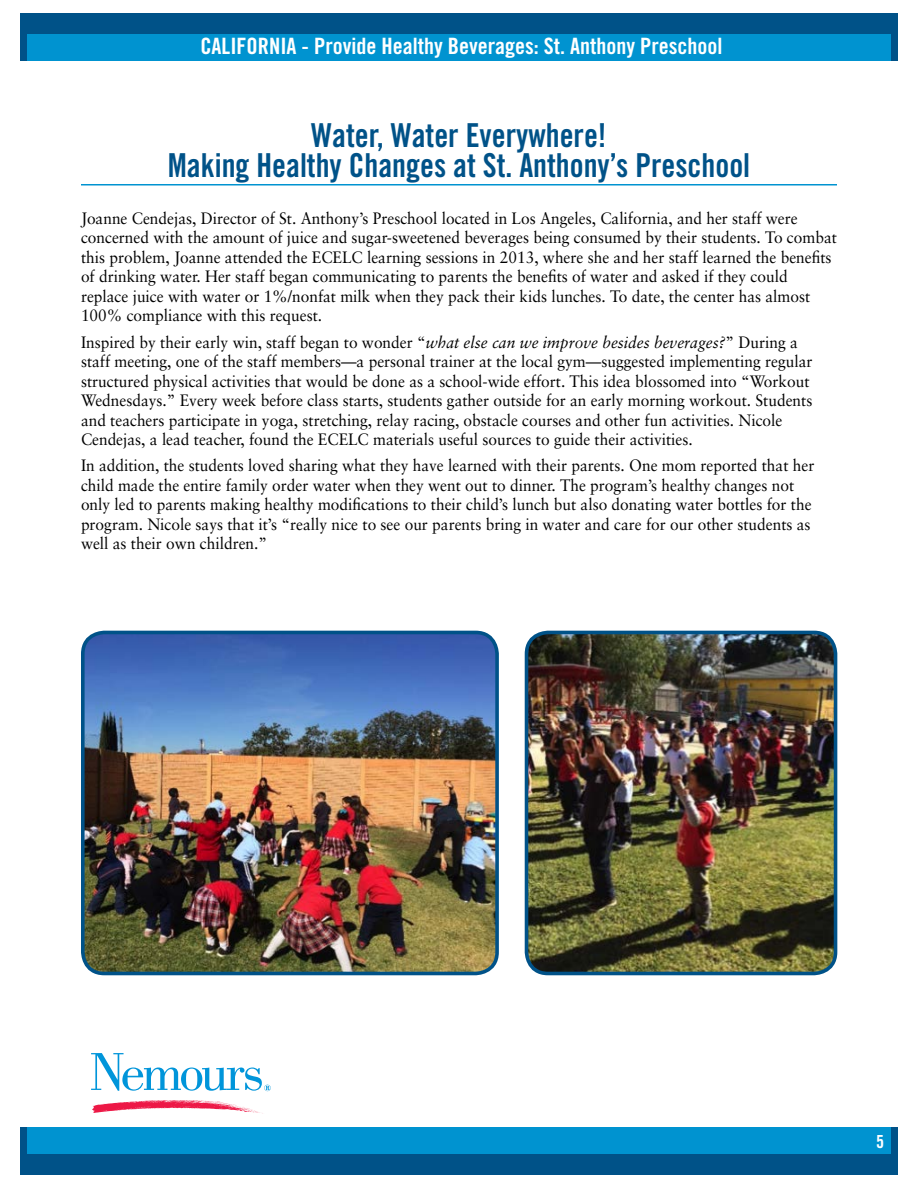
<style>
.page{position:relative;width:918px;height:1188px;background:#fff}
.page>*{position:absolute;margin:0;border:0;box-sizing:border-box;transform-origin:0 0}
.t1{font:33px/30px "Trade Gothic Bold Cond Twenty";color:#005288;text-align:center;scale:.95 1}
.t2{font:22.5px "Trade Gothic Bold Cond Twenty";color:#fff}
.t3{font:18px "Trade Gothic Bold Cond Twenty";color:#fff}
.t4{font:16.5px/19.5px "Sabon";color:#000;scale:.94 1}
.s1{font-style:italic}
</style>
<div class="page">
<div style="left:20px;top:1127px;width:878px;height:47px;background:#005288"></div>
<div style="left:27px;top:1127px;width:864px;height:27px;background:#0093d0"></div>
<div style="left:20px;top:14px;width:878px;height:47px;background:#005288"></div>
<hr style="left:81px;top:184px;width:756px;height:2px;background:#0093d0">
<div style="left:27px;top:34px;width:864px;height:27px;background:#0093d0"></div>
<img style="left:83px;top:632px;width:413px;height:341px">
<div style="left:81px;top:631px;width:418px;height:344px;border:4px solid #005288;border-radius:22px"></div>
<img style="left:527px;top:632px;width:309px;height:342px">
<div style="left:525px;top:631px;width:312px;height:344px;border:4px solid #005288;border-radius:22px"></div>
<svg style="left:92px;top:1100px;width:171px;height:14px"></svg>
<svg style="left:91px;top:1053px;width:180px;height:38px"></svg>
<h2 class="t2" style="left:200px;top:33px;width:524px">CALIFORNIA - Provide Healthy Beverages: St. Anthony Preschool</h2>
<h1 class="t1" style="left:168px;top:120px;width:615px">Water, Water Everywhere!<br>Making Healthy Changes at St. Anthony’s Preschool</h1>
<p class="t4" style="left:81px;top:208px;width:806px">Joanne Cendejas, Director of St. Anthony’s Preschool located in Los Angeles, California, and her staff were concerned with the amount of juice and sugar-sweetened beverages being consumed by their students. To combat this problem, Joanne attended the ECELC learning sessions in 2013, where she and her staff learned the benefits of drinking water. Her staff began communicating to parents the benefits of water and asked if they could replace juice with water or 1%/nonfat milk when they pack their kids lunches. To date, the center has almost 100% compliance with this request.</p>
<p class="t4" style="left:81px;top:332px;width:780px">Inspired by their early win, staff began to wonder “<span class="s1">what else can we improve besides beverages?</span>” During a staff meeting, one of the staff members—a personal trainer at the local gym—suggested implementing regular structured physical activities that would be done as a school-wide effort. This idea blossomed into “Workout Wednesdays.” Every week before class starts, students gather outside for an early morning workout. Students and teachers participate in yoga, stretching, relay racing, obstacle courses and other fun activities. Nicole Cendejas, a lead teacher, found the ECELC materials useful sources to guide their activities.</p>
<p class="t4" style="left:81px;top:456px;width:782px">In addition, the students loved sharing what they have learned with their parents. One mom reported that her child made the entire family order water when they went out to dinner. The program’s healthy changes not only led to parents making healthy modifications to their child’s lunch but also donating water bottles for the program. Nicole says that it’s “really nice to see our parents bring in water and care for our other students as well as their own children.”</p>
<p class="t3" style="left:876px;top:1130px;width:9px">5</p>
</div>
